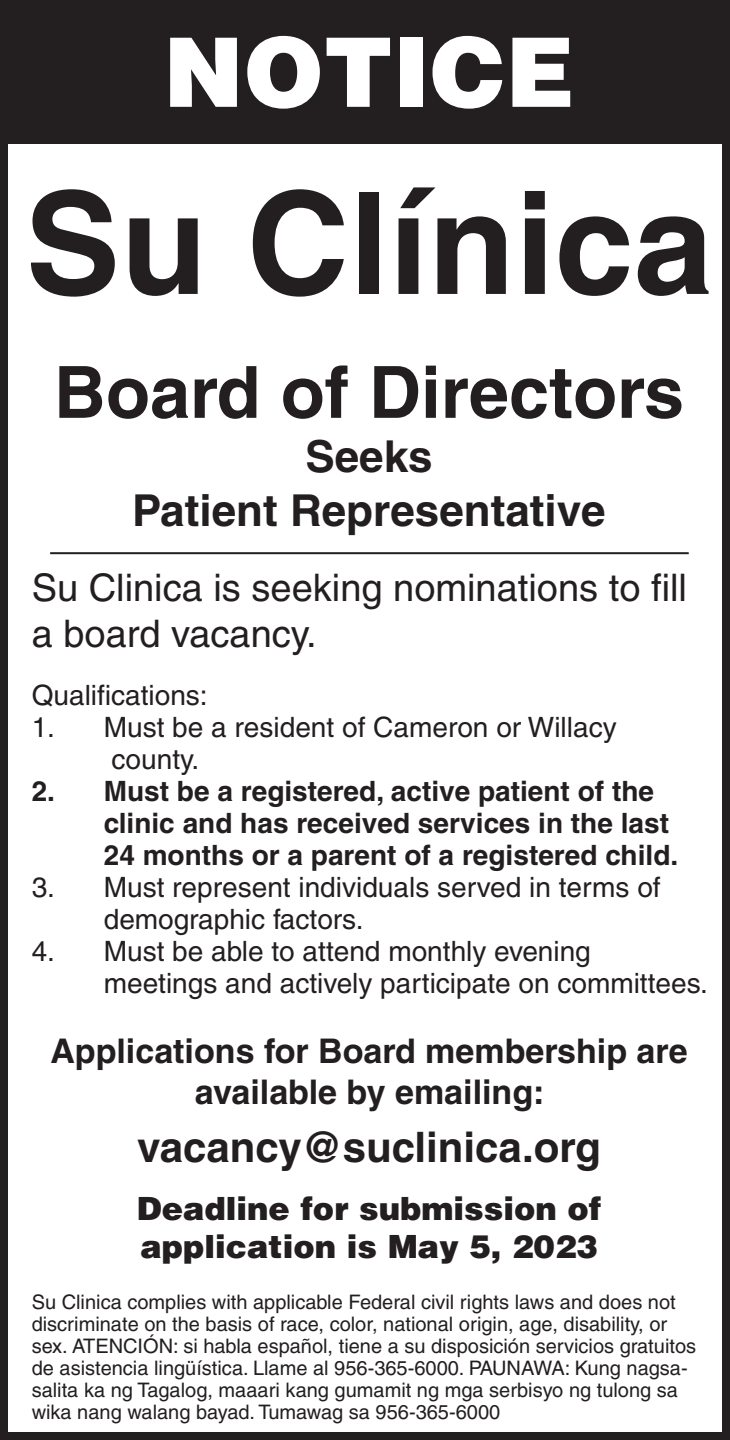
<style>
.page{position:relative;width:730px;height:1440px;background:#fff}
.page>*{position:absolute;margin:0;border:0;box-sizing:border-box;transform-origin:0 0}
.t1{font:700 142px "Helvetica";color:#231f20}
.t2{font:900 96px "Helvetica";color:#fff}
.t3{font:700 72px "Helvetica";color:#231f20}
.t4{font:700 44px/54px "Helvetica";color:#231f20;text-align:center}
.t5{font:700 42px "Helvetica";color:#231f20}
.t6{font:38px/46px "Helvetica";color:#231f20}
.t7{font:700 34px/40.8px "Helvetica";color:#231f20;text-align:center}
.t8{font:900 32px/38.4px "Helvetica";color:#231f20}
.t9{font:28px/32px "Helvetica";color:#231f20}
.t10{font:700 28px/32px "Helvetica";color:#231f20}
.t11{font:20px/22px "Helvetica";color:#231f20}
</style>
<div class="page">
<div style="left:0;top:0;width:729px;height:144px;background:#231f20"></div>
<div style="left:0;top:0;width:729px;height:1440px;border:8px solid #231f20"></div>
<hr style="left:50px;top:552px;width:638px;height:2px;background:#231f20">
<h2 class="t2" style="left:163px;top:10px;width:412px">NOTICE</h2>
<h1 class="t1" style="left:25px;top:157px;width:688px">Su Clínica</h1>
<h3 class="t3" style="left:54px;top:349px;width:631px">Board of Directors</h3>
<h3 class="t4" style="left:132px;top:429px;width:475px">Seeks<br>Patient Representative</h3>
<h3 class="t6" style="left:32px;top:564px;width:656px">Su Clinica is seeking nominations to fill a board vacancy.</h3>
<h3 class="t9" style="left:32px;top:680px;width:177px">Qualifications:</h3>
<h3 class="t9" style="left:111px;top:712px;width:506px;text-indent:-80px">1. Must be a resident of Cameron or Willacy county.</h3>
<h3 class="t10" style="left:104px;top:775px;width:575px;text-indent:-72px">2. Must be a registered, active patient of the clinic and has received services in the last<br>24 months or a parent of a registered child.</h3>
<h3 class="t9" style="left:104px;top:872px;width:558px;text-indent:-72px">3. Must represent individuals served in terms of demographic factors.</h3>
<h3 class="t9" style="left:104px;top:936px;width:605px;text-indent:-72px">4. Must be able to attend monthly evening meetings and actively participate on committees.</h3>
<h3 class="t7" style="left:50px;top:1030px;width:638px">Applications for Board membership are available by emailing:</h3>
<h3 class="t5" style="left:137px;top:1121px;width:465px">vacancy@suclinica.org</h3>
<h3 class="t8" style="left:137px;top:1188px;width:466px">Deadline for submission of application is May 5, 2023</h3>
<p class="t11" style="left:32px;top:1291px;width:665px">Su Clinica complies with applicable Federal civil rights laws and does not discriminate on the basis of race, color, national origin, age, disability, or sex. ATENCIÓN: si habla español, tiene a su disposición servicios gratuitos de asistencia lingüística. Llame al 956-365-6000. PAUNAWA: Kung nagsa&shy;salita ka ng Tagalog, maaari kang gumamit ng mga serbisyo ng tulong sa wika nang walang bayad. Tumawag sa 956-365-6000</p>
</div>
